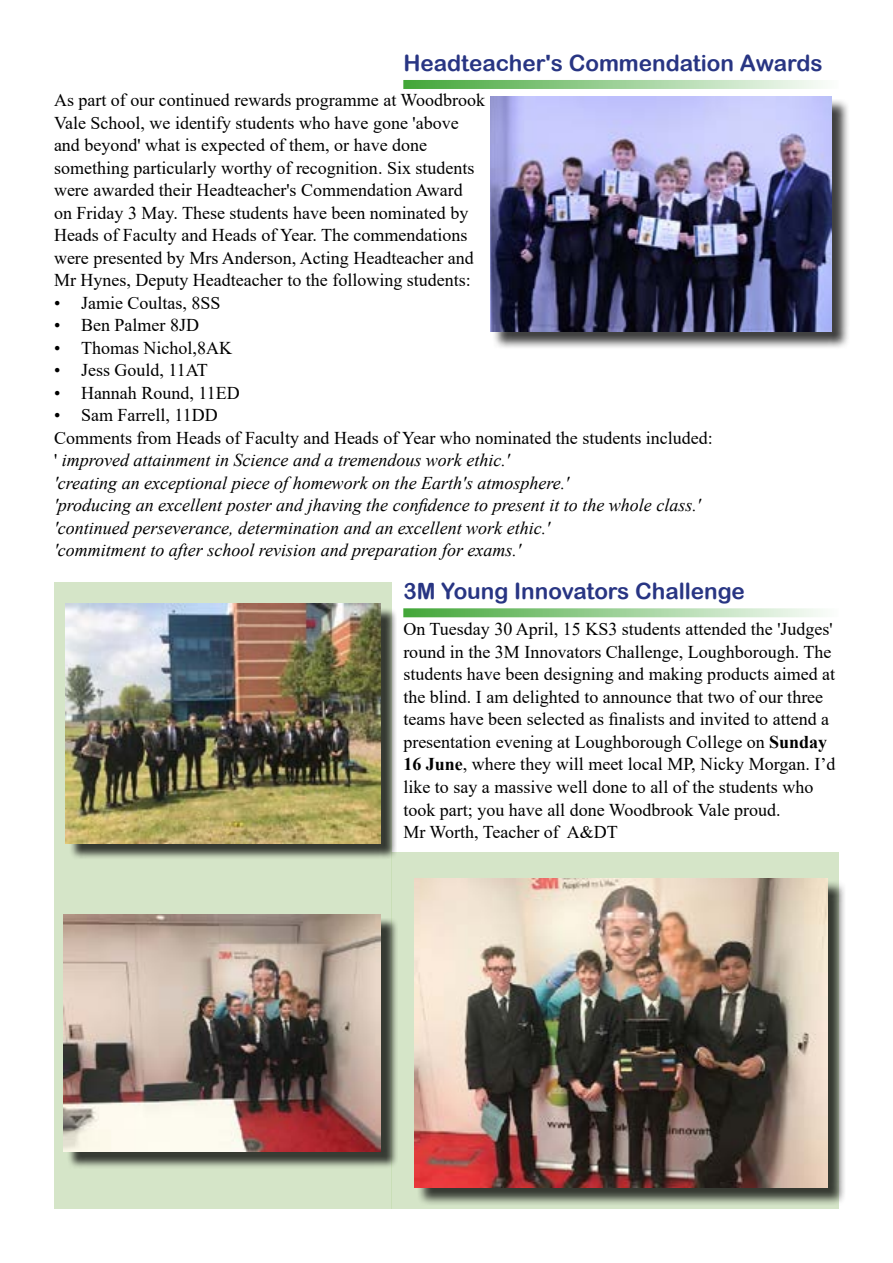
<style>
.page{position:relative;width:893px;height:1263px;background:#fff}
.page>*{position:absolute;margin:0;border:0;box-sizing:border-box;transform-origin:0 0}
.t1{font:22.5px "Arial Rounded MT Bold";color:#283583}
.t2{font:18px/22.5px "Times New Roman";color:#000}
.t3{font:italic 18px/22.5px "Times New Roman";color:#000}
.s1{font-style:normal}
.s2{font-weight:700}
</style>
<div class="page">
<div style="left:392px;top:853px;width:447px;height:356px;background:#d5e5c8"></div>
<div style="left:54px;top:582px;width:338px;height:627px;background:#d5e5c8"></div>
<svg style="left:403px;top:80px;width:418px;height:9px;background:#9bd096"></svg>
<div style="left:493px;top:99px;width:357px;height:250px;background:#000;opacity:.75"></div>
<img style="left:490px;top:96px;width:341px;height:235px">
<svg style="left:403px;top:608px;width:418px;height:9px;background:#9ed199"></svg>
<div style="left:70px;top:608px;width:327px;height:252px;background:#000;opacity:.75"></div>
<img style="left:66px;top:604px;width:314px;height:239px">
<div style="left:67px;top:918px;width:331px;height:250px;background:#000;opacity:.75"></div>
<img style="left:64px;top:914px;width:317px;height:238px">
<div style="left:417px;top:881px;width:429px;height:325px;background:#000;opacity:.75"></div>
<img style="left:415px;top:878px;width:412px;height:310px">
<p class="t1" style="left:403px;top:50px;width:421px">Headteacher's Commendation Awards</p>
<p class="t2" style="left:54px;top:88px;width:433px">As part of our continued rewards programme at Woodbrook Vale School, we identify students who have gone 'above and beyond' what is expected of them, or have done something particularly worthy of recognition. Six students were awarded their Headteacher's Commendation Award on Friday 3 May. These students have been nominated by Heads of Faculty and Heads of Year. The commendations were presented by Mrs Anderson, Acting Headteacher and Mr Hynes, Deputy Headteacher to the following students:</p>
<p class="t2" style="left:54px;top:291px;width:168px">• Jamie Coultas, 8SS</p>
<p class="t2" style="left:54px;top:313px;width:146px">• Ben Palmer 8JD</p>
<p class="t2" style="left:54px;top:336px;width:179px">• Thomas Nichol,8AK</p>
<p class="t2" style="left:54px;top:358px;width:155px">• Jess Gould, 11AT</p>
<p class="t2" style="left:54px;top:381px;width:187px">• Hannah Round, 11ED</p>
<p class="t3" style="left:54px;top:403px;width:660px"><span class="s1">• Sam Farrell, 11DD<br>Comments from Heads of Faculty and Heads of Year who nominated the students included: '</span> improved attainment in Science and a tremendous work ethic.'<br>'creating an exceptional piece of homework on the Earth's atmosphere.'<br>'producing an excellent poster and jhaving the confidence to present it to the whole class.' 'continued perseverance, determination and an excellent work ethic.'<br>'commitment to after school revision and preparation for exams.'</p>
<p class="t1" style="left:403px;top:577px;width:343px">3M Young Innovators Challenge</p>
<p class="t2" style="left:403px;top:618px;width:434px">On Tuesday 30 April, 15 KS3 students attended the 'Judges' round in the 3M Innovators Challenge, Loughborough. The students have been designing and making products aimed at the blind. I am delighted to announce that two of our three teams have been selected as finalists and invited to attend a presentation evening at Loughborough College on <span class="s2">Sunday 16 June</span>, where they will meet local MP, Nicky Morgan. I’d like to say a massive well done to all of the students who took part; you have all done Woodbrook Vale proud.<br>Mr Worth, Teacher of A&amp;DT</p>
</div>
